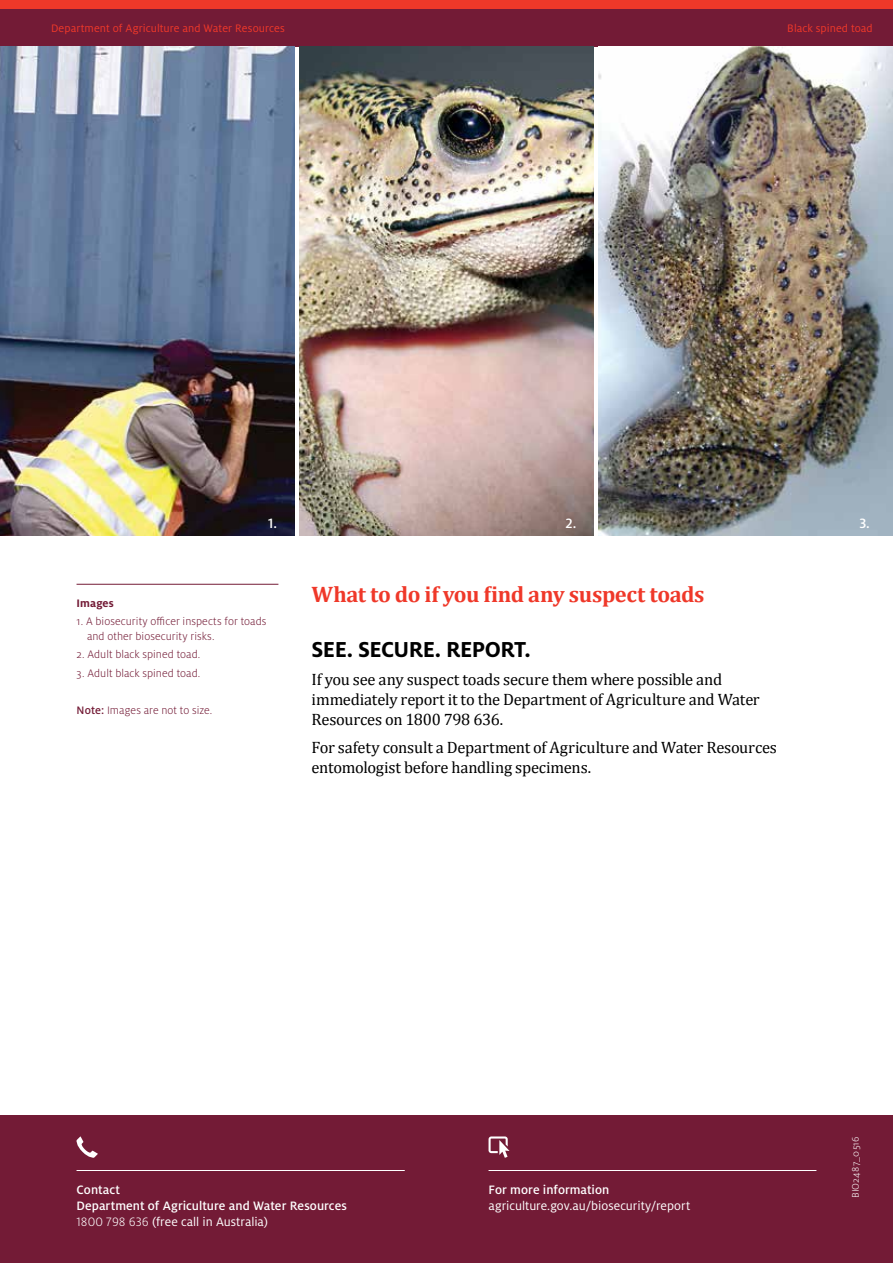
<style>
.page{position:relative;width:893px;height:1263px;background:#fff}
.page>*{position:absolute;margin:0;border:0;box-sizing:border-box;transform-origin:0 0}
.Body_copy{font:700 24px "Milo Pro";letter-spacing:-.025em;color:#000}
.Sub_Heading_1{font:700 22.5px "Cambria";letter-spacing:-.015em;color:#ef3829}
.Body_copy-2{font:16.5px/19.8px "Cambria";letter-spacing:-.015em;color:#000}
.Image_Caption{font:500 15px "Milo Pro";color:#fff}
.Cover_Notes-No_Space{font:500 13.5px/16.2px "Milo Pro";letter-spacing:.005em;color:#fff}
.Cover_Notes-No_Space-2{font:13.5px "Milo Pro";letter-spacing:-.005em;color:#fff}
.Image_Caption-2{font:300 12px/14.4px "Milo Pro";letter-spacing:.005em;color:#731b36}
.Running_Header_2_LHS{font:12px "Milo Pro";letter-spacing:.005em;color:#ef3829}
.Image_Caption-3{font:700 12px "Milo Pro";letter-spacing:.01em;color:#731b36}
.FS_body_text{font:300 10.5px "Milo Pro";letter-spacing:.02em;color:#fff}
.s1{font-weight:500}
.s2{font-weight:300}
.s3{font-weight:400}
</style>
<div class="page">
<div style="left:0;top:9px;width:893px;height:38px;background:#731b36"></div>
<div style="left:0;top:0;width:893px;height:9px;background:#ef3829"></div>
<img style="left:0;top:47px;width:295px;height:489px">
<img style="left:299px;top:47px;width:295px;height:489px">
<img style="left:598px;top:47px;width:295px;height:489px">
<div style="left:0;top:1115px;width:893px;height:148px;background:#731b36"></div>
<hr style="left:77px;top:584px;width:201px;height:1px;background:#731b36">
<hr style="left:489px;top:1170px;width:327px;height:1px;background:#fff">
<svg style="left:489px;top:1136px;width:20px;height:22px"></svg>
<hr style="left:77px;top:1170px;width:328px;height:1px;background:#fff">
<svg style="left:76px;top:1136px;width:22px;height:22px"></svg>
<p class="Running_Header_2_LHS" style="left:51px;top:22px;width:235px">Department of Agriculture and Water Resources</p>
<p class="Running_Header_2_LHS" style="left:787px;top:22px;width:87px">Black spined toad</p>
<p class="Image_Caption" style="left:268px;top:515px;width:10px">1.</p>
<p class="Image_Caption" style="left:566px;top:515px;width:12px">2.</p>
<p class="Image_Caption" style="left:859px;top:515px;width:12px">3.</p>
<p class="Image_Caption-3" style="left:77px;top:596px;width:39px">Images</p>
<p class="Image_Caption-2" style="left:87px;top:614px;width:181px;text-indent:-10px">1. A biosecurity officer inspects for toads and other biosecurity risks.</p>
<p class="Image_Caption-2" style="left:77px;top:647px;width:125px">2. Adult black spined toad.</p>
<p class="Image_Caption-2" style="left:77px;top:666px;width:125px">3. Adult black spined toad.</p>
<p class="Image_Caption-2" style="left:77px;top:703px;width:137px"><span class="s1">Note:</span> Images are not to size.</p>
<p class="Sub_Heading_1" style="left:312px;top:578px;width:394px">What to do if you find any suspect toads</p>
<p class="Body_copy" style="left:312px;top:635px;width:221px">SEE. SECURE. REPORT.</p>
<p class="Body_copy-2" style="left:312px;top:669px;width:450px">If you see any suspect toads secure them where possible and immediately report it to the Department of Agriculture and Water<br>Resources on 1800 798 636.</p>
<p class="Body_copy-2" style="left:312px;top:737px;width:467px">For safety consult a Department of Agriculture and Water Resources entomologist before handling specimens.</p>
<p class="Cover_Notes-No_Space" style="left:77px;top:1182px;width:272px">Contact<br>Department of Agriculture and Water Resources<br><span class="s2">1800 798 636</span> <span class="s3">(free call in Australia)</span></p>
<p class="Cover_Notes-No_Space" style="left:489px;top:1182px;width:122px">For more information</p>
<p class="Cover_Notes-No_Space-2" style="left:489px;top:1198px;width:203px">agriculture.gov.au/biosecurity/report</p>
<p class="FS_body_text" style="left:850px;top:1198px;width:63px;rotate:-90deg">BIO2487_0516</p>
</div>
